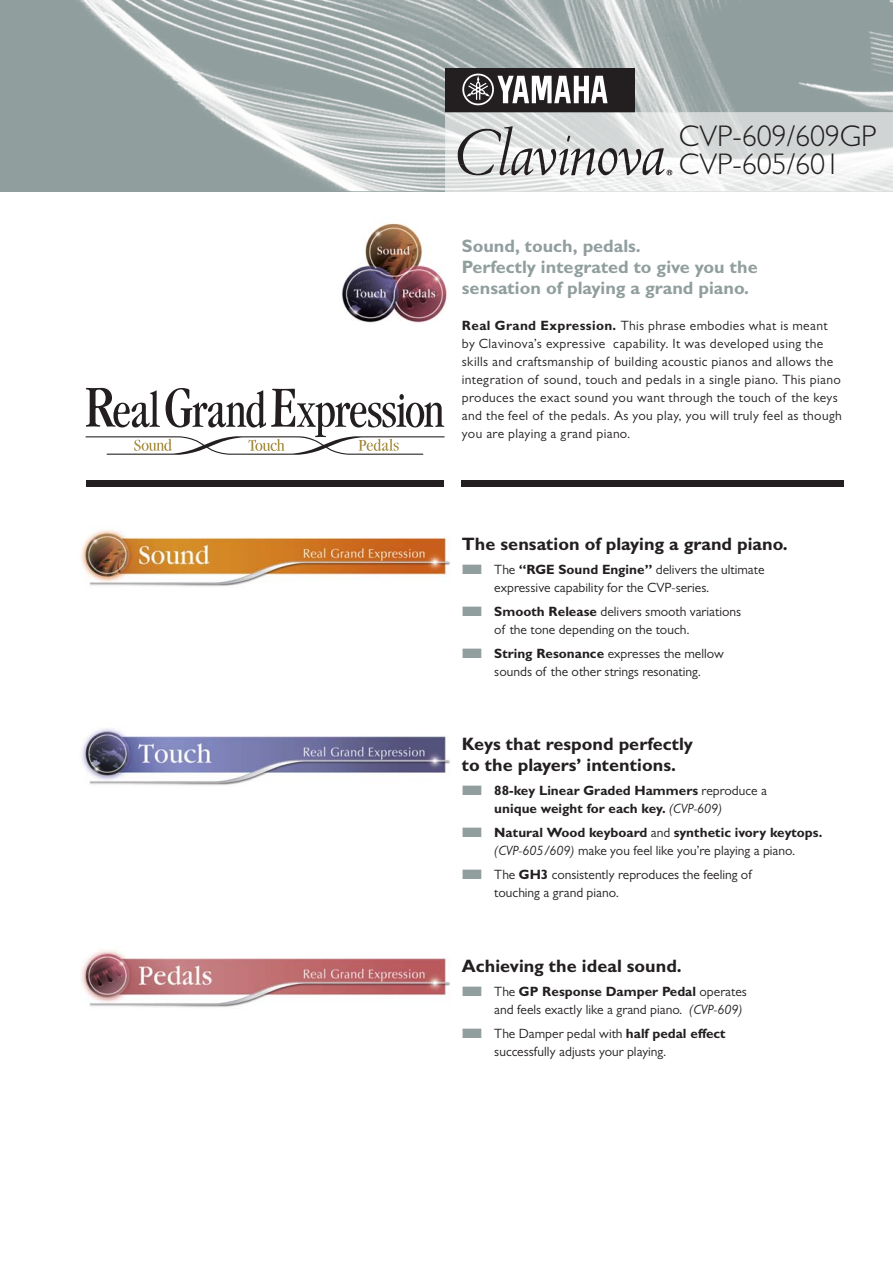
<style>
.page{position:relative;width:893px;height:1263px;background:#fff}
.page>*{position:absolute;margin:0;border:0;box-sizing:border-box;transform-origin:0 0}
.t1{font:300 30px/28.5px "Gill Sans MT Pro";color:#231f20}
.t2{font:700 18px/21px "Gill Sans MT Pro";color:#231f20}
.t3{font:700 18px/21px "Gill Sans MT Pro";color:#909e9d}
.t4{font:13.5px/18px "Gill Sans MT Pro";letter-spacing:.015em;color:#231f20}
.t5{font:700 13.5px/18px "Gill Sans MT Pro";color:#231f20}
.s1{font-weight:700}
.s2{color:#909e9d}
.s3{font-weight:400}
.s4{font-weight:400;font-style:italic}
.s5{font-style:italic}
</style>
<div class="page">
<img style="left:0;top:0;width:892px;height:191px">
<div style="left:445px;top:69px;width:190px;height:43px;background:#231f20"></div>
<img style="left:462px;top:73px;width:146px;height:33px">
<svg style="left:85px;top:388px;width:360px;height:67px"></svg>
<svg style="left:445px;top:112px;width:447px;height:80px"></svg>
<img style="left:341px;top:223px;width:106px;height:100px">
<div style="left:86px;top:480px;width:358px;height:7px;background:#231f20"></div>
<div style="left:461px;top:480px;width:383px;height:7px;background:#231f20"></div>
<img style="left:80px;top:530px;width:371px;height:57px">
<img style="left:81px;top:728px;width:369px;height:57px">
<img style="left:81px;top:950px;width:370px;height:57px">
<h1 class="t1" style="left:679px;top:121px;width:199px">CVP-609/609GP<br>CVP-605/601</h1>
<h2 class="t3" style="left:462px;top:238px;width:297px">Sound, touch, pedals.<br>Perfectly integrated to give you the sensation of playing a grand piano.</h2>
<p class="t4" style="left:462px;top:318px;width:381px"><span class="s1">Real Grand Expression.</span> This phrase embodies what is meant by Clavinova’s expressive capability. It was developed using the skills and craftsmanship of building acoustic pianos and allows the integration of sound, touch and pedals in a single piano. This piano produces the exact sound you want through the touch of the keys and the feel of the pedals. As you play, you will truly feel as though you are playing a grand piano.</p>
<h2 class="t2" style="left:462px;top:536px;width:327px">The sensation of playing a grand piano.</h2>
<p class="t4" style="left:494px;top:562px;width:272px;text-indent:-32px"><span class="s2">■</span> The <span class="s1">“RGE Sound Engine”</span> delivers the ultimate expressive capability for the CVP-series.</p>
<p class="t4" style="left:494px;top:604px;width:248px;text-indent:-32px"><span class="s2">■</span> <span class="s1">Smooth Release</span> delivers smooth variations of the tone depending on the touch.</p>
<p class="t4" style="left:494px;top:646px;width:231px;text-indent:-32px"><span class="s2">■</span> <span class="s1">String Resonance</span> expresses the mellow sounds of the other strings resonating.</p>
<h2 class="t2" style="left:462px;top:736px;width:232px">Keys that respond perfectly to the players’ intentions.</h2>
<p class="t5" style="left:494px;top:783px;width:274px;text-indent:-32px"><span class="s2">■</span> 88-key Linear Graded Hammers <span class="s3">reproduce a </span>unique weight for each key. <span class="s4">(CVP-609)</span></p>
<p class="t5" style="left:462px;top:825px;width:362px;text-align:center"><span class="s2">■</span> Natural Wood keyboard <span class="s3">and</span> synthetic ivory keytops. <span class="s4">(CVP-605/609)</span> <span class="s3">make you feel like you’re playing a piano.</span></p>
<p class="t4" style="left:494px;top:867px;width:259px;text-indent:-32px"><span class="s2">■</span> The <span class="s1">GH3</span> consistently reproduces the feeling of touching a grand piano.</p>
<h2 class="t2" style="left:462px;top:957px;width:221px">Achieving the ideal sound.</h2>
<p class="t4" style="left:494px;top:984px;width:254px;text-indent:-32px"><span class="s2">■</span> The <span class="s1">GP Response Damper Pedal</span> operates and feels exactly like a grand piano. <span class="s5">(CVP-609)</span></p>
<p class="t4" style="left:494px;top:1026px;width:233px;text-indent:-32px"><span class="s2">■</span> The Damper pedal with <span class="s1">half pedal effect </span>successfully adjusts your playing.</p>
</div>
